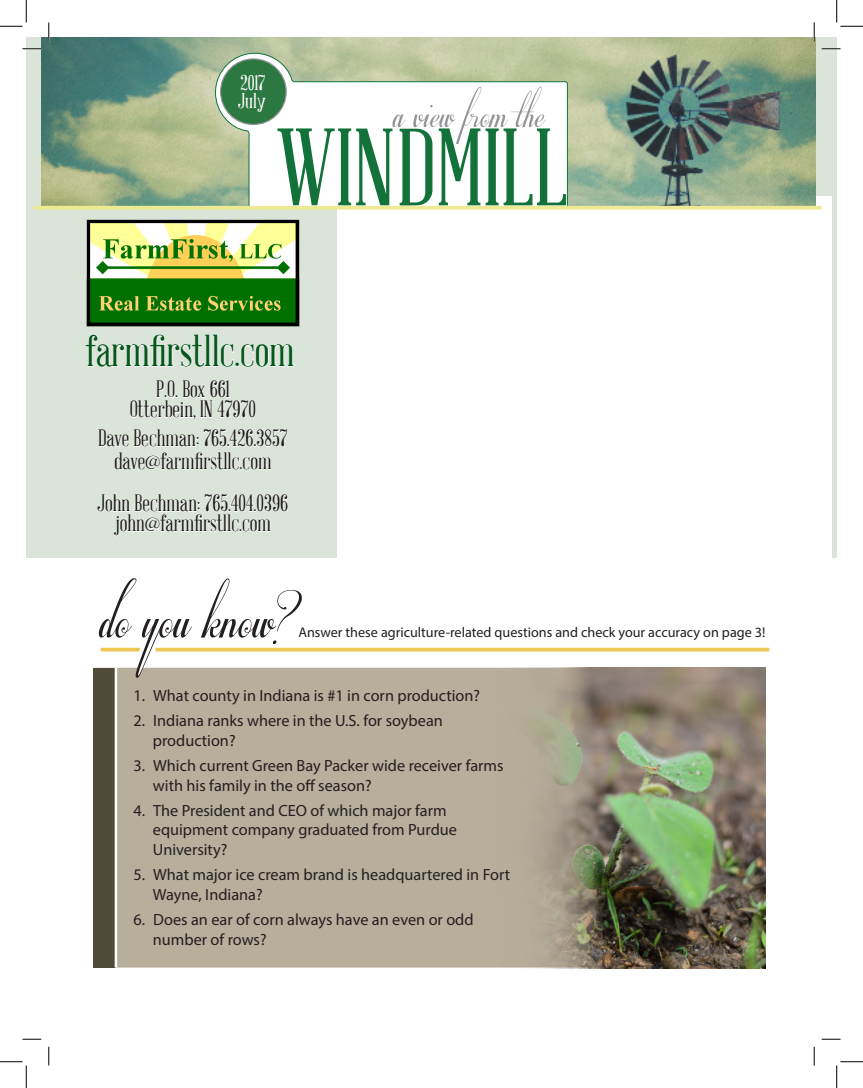
<style>
.page{position:relative;width:863px;height:1088px;background:#fff}
.page>*{position:absolute;margin:0;border:0;box-sizing:border-box;transform-origin:0 0}
.t1{font:110.12px "Respective 2.0";color:#231f20}
.t2{font:107.5px "Abraham Lincoln";color:#12723a}
.t3{font:75px "Respective 2.0";color:#939598}
.t4{font:43.62px "Abraham Lincoln";color:#06571c}
.t5{font:23.12px/20px "Abraham Lincoln";color:#231f20;text-align:center}
.t6{font:21px "Abraham Lincoln";color:#fff}
.t7{font:16.25px/19.5px "Myriad Pro";color:#231f20}
.t8{font:14.12px "Myriad Pro";color:#231f20}
</style>
<div class="page">
<div style="left:26px;top:37px;width:810px;height:521px;background:#dae4d8"></div>
<img style="left:86px;top:219px;width:214px;height:108px">
<svg style="left:98px;top:429px;width:190px;height:41px"></svg>
<svg style="left:97px;top:494px;width:191px;height:42px"></svg>
<svg style="left:85px;top:334px;width:209px;height:33px"></svg>
<div style="left:338px;top:197px;width:493px;height:361px;background:#fff"></div>
<svg style="left:130px;top:380px;width:126px;height:40px"></svg>
<img style="left:41px;top:37px;width:774px;height:169px">
<svg style="left:215px;top:53px;width:353px;height:153px;background:#ecefe6"></svg>
<div style="left:220px;top:59px;width:66px;height:65px;background:#2c7841;border-radius:50%"></div>
<div style="left:220px;top:58px;width:67px;height:67px;border:1px solid #939598;border-radius:50%"></div>
<hr style="left:34px;top:206px;width:787px;height:3px;background:#eeea93">
<div style="left:117px;top:667px;width:380px;height:300px;background:#b8ae9c"></div>
<img style="left:497px;top:667px;width:268px;height:301px">
<svg style="left:137px;top:667px;width:6px;height:9px"></svg>
<svg style="left:155px;top:647px;width:614px;height:4px;background:#f0d073"></svg>
<svg style="left:101px;top:647px;width:39px;height:4px"></svg>
<div style="left:94px;top:667px;width:22px;height:300px;background:#514b3a"></div>
<hr style="left:115px;top:667px;width:2px;height:300px;background:#fff">
<svg style="left:22px;top:48px;width:19px;height:2px"></svg>
<svg style="left:821px;top:48px;width:19px;height:2px"></svg>
<svg style="left:22px;top:1038px;width:19px;height:2px"></svg>
<svg style="left:821px;top:1038px;width:19px;height:2px"></svg>
<svg style="left:48px;top:22px;width:2px;height:19px"></svg>
<svg style="left:48px;top:1046px;width:2px;height:19px"></svg>
<svg style="left:813px;top:22px;width:2px;height:19px"></svg>
<svg style="left:813px;top:1046px;width:2px;height:19px"></svg>
<svg style="left:0;top:0;width:27px;height:27px"></svg>
<svg style="left:0;top:1061px;width:27px;height:27px"></svg>
<svg style="left:836px;top:0;width:26px;height:27px"></svg>
<svg style="left:836px;top:1061px;width:26px;height:27px"></svg>
<p class="t6" style="left:240px;top:72px;width:26px">2017</p>
<p class="t6" style="left:238px;top:90px;width:29px">July</p>
<p class="t3" style="left:393px;top:72px;width:153px">a view from the</p>
<p class="t2" style="left:276px;top:112px;width:293px">WINDMILL</p>
<p class="t4" style="left:85px;top:328px;width:210px">farmfirstllc.com</p>
<p class="t5" style="left:130px;top:380px;width:128px">P.O. Box 661<br>Otterbein, IN 47970</p>
<p class="t5" style="left:98px;top:428px;width:191px;line-height:22.5px">Dave Bechman: 765.426.3857 dave@farmfirstllc.com</p>
<p class="t5" style="left:97px;top:494px;width:192px">John Bechman: 765.404.0396 john@farmfirstllc.com</p>
<p class="t1" style="left:101px;top:556px;width:197px">do you know?</p>
<p class="t8" style="left:298px;top:623px;width:468px">Answer these agriculture-related questions and check your accuracy on page 3!</p>
<p class="t7" style="left:133px;top:685px;width:348px">1. What county in Indiana is #1 in corn production?</p>
<p class="t7" style="left:153px;top:710px;width:291px;text-indent:-20px">2. Indiana ranks where in the U.S. for soybean production?</p>
<p class="t7" style="left:153px;top:755px;width:352px;text-indent:-20px">3. Which current Green Bay Packer wide receiver farms with his family in the off season?</p>
<p class="t7" style="left:153px;top:800px;width:305px;text-indent:-20px">4. The President and CEO of which major farm equipment company graduated from Purdue<br>University?</p>
<p class="t7" style="left:153px;top:864px;width:359px;text-indent:-20px">5. What major ice cream brand is headquartered in Fort<br>Wayne, Indiana?</p>
<p class="t7" style="left:153px;top:909px;width:322px;text-indent:-20px">6. Does an ear of corn always have an even or odd number of rows?</p>
</div>
